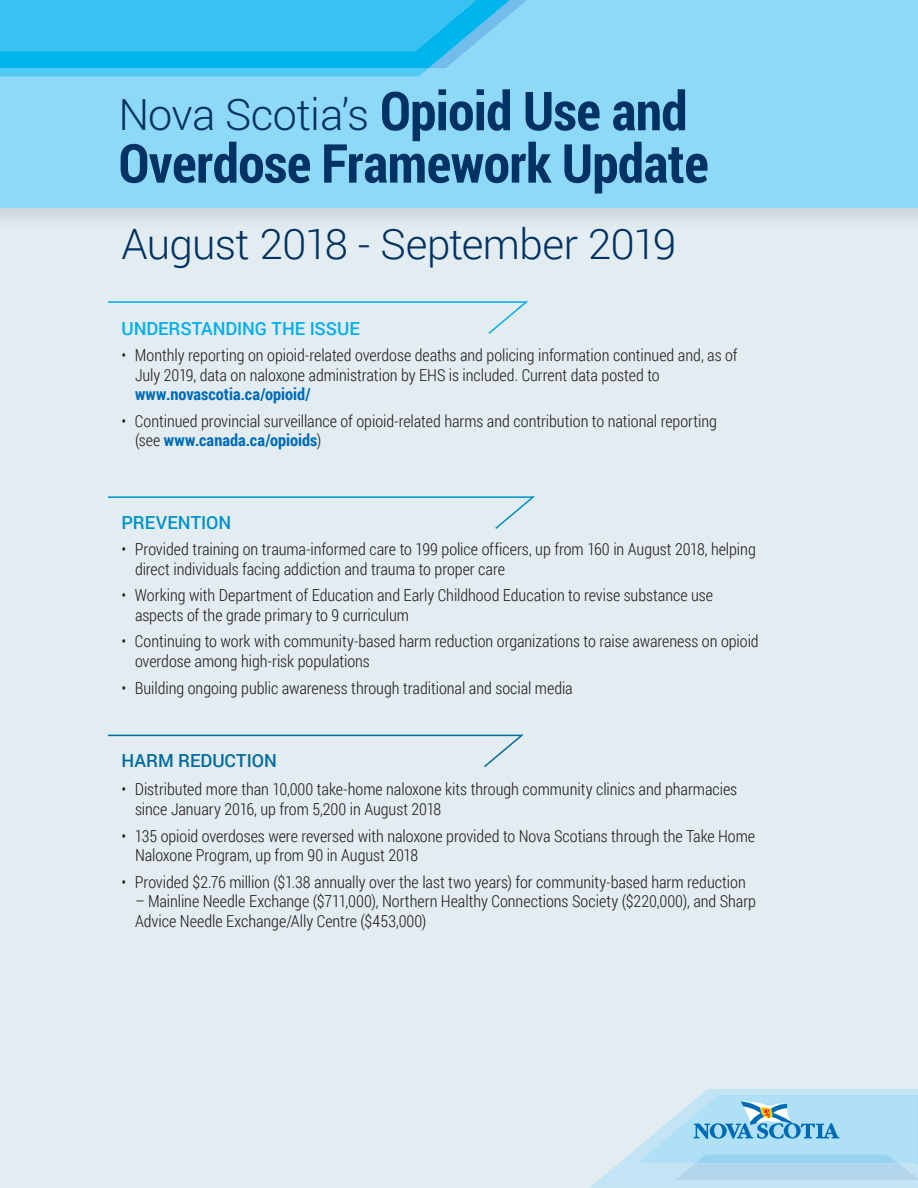
<style>
.page{position:relative;width:918px;height:1188px;background:#e2ecf1}
.page>*{position:absolute;margin:0;border:0;box-sizing:border-box;transform-origin:0 0}
.t1{font:700 53.7px "Roboto Condensed";letter-spacing:-.01em;color:#003263}
.t2{font:300 43.5px "Roboto";letter-spacing:-.01em;color:#003263}
.Text_Bullets_2{font:300 42px "Roboto";letter-spacing:-.02em;color:#003263}
.Text_Bullets_2-2{font:500 18px "Roboto";letter-spacing:-.005em;color:#00aeef}
.Text_Bullets_2-3{font:500 18px "Roboto";color:#006b9f}
.Text_Bullets_2-4{font:500 18px "Roboto";color:#0090cb}
.Text_Bullets_2-5{font:300 16.5px/19.8px "Roboto Condensed";letter-spacing:-.005em;color:#231f20}
.s1{font-family:"Roboto Condensed";font-weight:700;font-size:53.7px}
.s2{font-weight:700;color:#006bb7}
</style>
<div class="page">
<div style="left:0;top:0;width:918px;height:208px;background:#8ed8f8"></div>
<svg style="left:0;top:0;width:527px;height:76px;background:#36c1f0"></svg>
<svg style="left:590px;top:1089px;width:328px;height:99px"></svg>
<svg style="left:108px;top:301px;width:420px;height:33px"></svg>
<svg style="left:108px;top:496px;width:427px;height:33px"></svg>
<svg style="left:108px;top:734px;width:416px;height:34px"></svg>
<p class="t2" style="left:119px;top:85px;width:570px">Nova Scotia’s <span class="s1">Opioid Use and</span></p>
<p class="t1" style="left:119px;top:126px;width:592px">Overdose Framework Update</p>
<p class="Text_Bullets_2" style="left:122px;top:215px;width:556px">August 2018 - September 2019</p>
<p class="Text_Bullets_2-2" style="left:122px;top:315px;width:240px">UNDERSTANDING THE ISSUE</p>
<p class="Text_Bullets_2-5" style="left:135px;top:344px;width:604px;text-indent:-14px">• Monthly reporting on opioid-related overdose deaths and policing information continued and, as of<br>July 2019, data on naloxone administration by EHS is included. Current data posted to <span class="s2">www.novascotia.ca/opioid/</span></p>
<p class="Text_Bullets_2-5" style="left:135px;top:410px;width:584px;text-indent:-14px">• Continued provincial surveillance of opioid-related harms and contribution to national reporting (see <span class="s2">www.canada.ca/opioids</span>)</p>
<p class="Text_Bullets_2-4" style="left:122px;top:510px;width:111px">PREVENTION</p>
<p class="Text_Bullets_2-5" style="left:135px;top:539px;width:622px;text-indent:-14px">• Provided training on trauma-informed care to 199 police officers, up from 160 in August 2018, helping direct individuals facing addiction and trauma to proper care</p>
<p class="Text_Bullets_2-5" style="left:135px;top:585px;width:580px;text-indent:-14px">• Working with Department of Education and Early Childhood Education to revise substance use aspects of the grade primary to 9 curriculum</p>
<p class="Text_Bullets_2-5" style="left:135px;top:631px;width:625px;text-indent:-14px">• Continuing to work with community-based harm reduction organizations to raise awareness on opioid overdose among high-risk populations</p>
<p class="Text_Bullets_2-5" style="left:122px;top:678px;width:453px">• Building ongoing public awareness through traditional and social media</p>
<p class="Text_Bullets_2-3" style="left:122px;top:748px;width:157px">HARM REDUCTION</p>
<p class="Text_Bullets_2-5" style="left:135px;top:779px;width:604px;text-indent:-14px">• Distributed more than 10,000 take-home naloxone kits through community clinics and pharmacies since January 2016, up from 5,200 in August 2018</p>
<p class="Text_Bullets_2-5" style="left:135px;top:825px;width:622px;text-indent:-14px">• 135 opioid overdoses were reversed with naloxone provided to Nova Scotians through the Take Home<br>Naloxone Program, up from 90 in August 2018</p>
<p class="Text_Bullets_2-5" style="left:122px;top:871px;width:626px">• Provided $2.76 million ($1.38 annually over the last two years) for community-based harm reduction</p>
<p class="Text_Bullets_2-5" style="left:135px;top:891px;width:623px">– Mainline Needle Exchange ($711,000), Northern Healthy Connections Society ($220,000), and Sharp<br>Advice Needle Exchange/Ally Centre ($453,000)</p>
</div>
